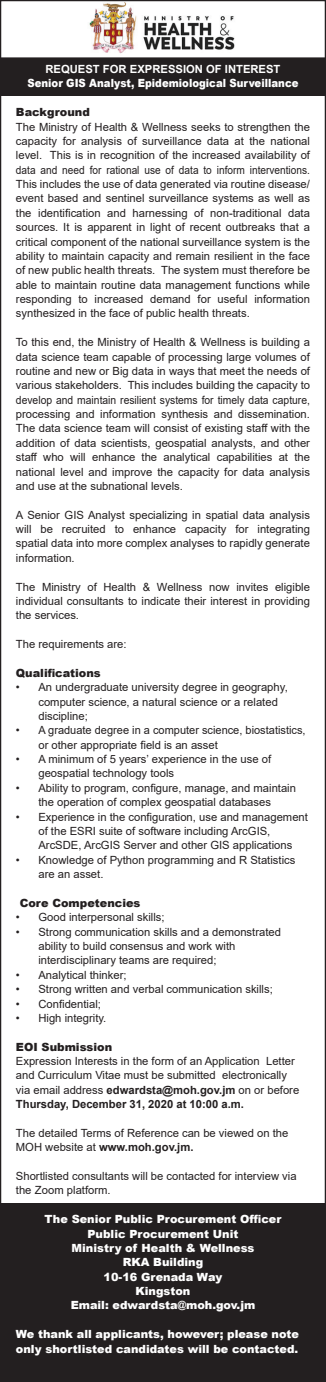
<style>
.page{position:relative;width:326px;height:1382px;background:#fff}
.page>*{position:absolute;margin:0;border:0;box-sizing:border-box;transform-origin:0 0}
.t1{font:11.25px/14.4px "Arial";color:#231f20}
.t2{font:900 11.25px/14.4px "Arial";color:#fff;text-align:center}
.t3{font:900 11.25px "Arial";color:#231f20}
.t4{font:900 11.25px "Arial";color:#fff;scale:.9 1}
.t5{font:700 11.25px "Arial";color:#fff}
.s1{font-weight:700}
</style>
<div class="page">
<img style="left:89px;top:2px;width:146px;height:52px">
<div style="left:0;top:57px;width:326px;height:39px;background:#231f20"></div>
<div style="left:0;top:1203px;width:326px;height:179px;background:#231f20"></div>
<p class="t5" style="left:45px;top:61px;width:237px">REQUEST FOR EXPRESSION OF INTEREST</p>
<p class="t4" style="left:27px;top:75px;width:303px">Senior GIS Analyst, Epidemiological Surveillance</p>
<p class="t3" style="left:16px;top:104px;width:75px">Background</p>
<p class="t1" style="left:16px;top:119px;width:296px;text-align:justify">The Ministry of Health &amp; Wellness seeks to strengthen the capacity for analysis of surveillance data at the national level. This is in recognition of the increased availability of data and need for rational use of data to inform interventions.<br>This includes the use of data generated via routine disease/ event based and sentinel surveillance systems as well as the identification and harnessing of non-traditional data sources. It is apparent in light of recent outbreaks that a critical component of the national surveillance system is the ability to maintain capacity and remain resilient in the face of new public health threats. The system must therefore be able to maintain routine data management functions while responding to increased demand for useful information synthesized in the face of public health threats.</p>
<p class="t1" style="left:16px;top:335px;width:296px;text-align:justify">To this end, the Ministry of Health &amp; Wellness is building a data science team capable of processing large volumes of routine and new or Big data in ways that meet the needs of various stakeholders. This includes building the capacity to develop and maintain resilient systems for timely data capture, processing and information synthesis and dissemination.<br>The data science team will consist of existing staff with the addition of data scientists, geospatial analysts, and other staff who will enhance the analytical capabilities at the national level and improve the capacity for data analysis and use at the subnational levels.</p>
<p class="t1" style="left:16px;top:507px;width:296px;text-align:justify">A Senior GIS Analyst specializing in spatial data analysis will be recruited to enhance capacity for integrating spatial data into more complex analyses to rapidly generate information.</p>
<p class="t1" style="left:16px;top:579px;width:296px;text-align:justify">The Ministry of Health &amp; Wellness now invites eligible individual consultants to indicate their interest in providing the services.</p>
<p class="t1" style="left:16px;top:637px;width:112px">The requirements are:</p>
<p class="t3" style="left:16px;top:665px;width:86px">Qualifications</p>
<p class="t1" style="left:38px;top:680px;width:251px;text-indent:-23px">• An undergraduate university degree in geography, computer science, a natural science or a related discipline;</p>
<p class="t1" style="left:38px;top:723px;width:269px;text-indent:-23px">• A graduate degree in a computer science, biostatistics, or other appropriate field is an asset</p>
<p class="t1" style="left:38px;top:752px;width:234px;text-indent:-22px">• A minimum of 5 years’ experience in the use of geospatial technology tools</p>
<p class="t1" style="left:16px;top:781px;width:282px;text-align:center">• Ability to program, configure, manage, and maintain the operation of complex geospatial databases</p>
<p class="t1" style="left:38px;top:809px;width:271px;text-indent:-22px">• Experience in the configuration, use and management of the ESRI suite of software including ArcGIS,<br>ArcSDE, ArcGIS Server and other GIS applications</p>
<p class="t1" style="left:38px;top:852px;width:258px;text-indent:-22px">• Knowledge of Python programming and R Statistics are an asset.</p>
<p class="t3" style="left:20px;top:895px;width:122px">Core Competencies</p>
<p class="t1" style="left:16px;top:910px;width:150px">• Good interpersonal skills;</p>
<p class="t1" style="left:38px;top:924px;width:244px;text-indent:-22px">• Strong communication skills and a demonstrated ability to build consensus and work with interdisciplinary teams are required;</p>
<p class="t1" style="left:16px;top:967px;width:112px">• Analytical thinker;</p>
<p class="t1" style="left:16px;top:982px;width:258px">• Strong written and verbal communication skills;</p>
<p class="t1" style="left:16px;top:996px;width:87px">• Confidential;</p>
<p class="t1" style="left:16px;top:1011px;width:92px">• High integrity.</p>
<p class="t3" style="left:16px;top:1038px;width:98px">EOI Submission</p>
<p class="t1" style="left:16px;top:1054px;width:285px">Expression Interests in the form of an Application Letter and Curriculum Vitae must be submitted electronically via email address <span class="s1">edwardsta@moh.gov.jm</span> on or before <span class="s1">Thursday, December 31, 2020 at 10:00 a.m.</span></p>
<p class="t1" style="left:16px;top:1126px;width:274px">The detailed Terms of Reference can be viewed on the<br>MOH website at <span class="s1">www.moh.gov.jm.</span></p>
<p class="t1" style="left:16px;top:1169px;width:282px">Shortlisted consultants will be contacted for interview via the Zoom platform.</p>
<p class="t2" style="left:45px;top:1212px;width:238px">The Senior Public Procurement Officer<br>Public Procurement Unit<br>Ministry of Health &amp; Wellness<br>RKA Building<br>10-16 Grenada Way<br>Kingston<br>Email: edwardsta@moh.gov.jm</p>
<p class="t2" style="left:16px;top:1327px;width:285px;text-align:left">We thank all applicants, however; please note only shortlisted candidates will be contacted.</p>
</div>
